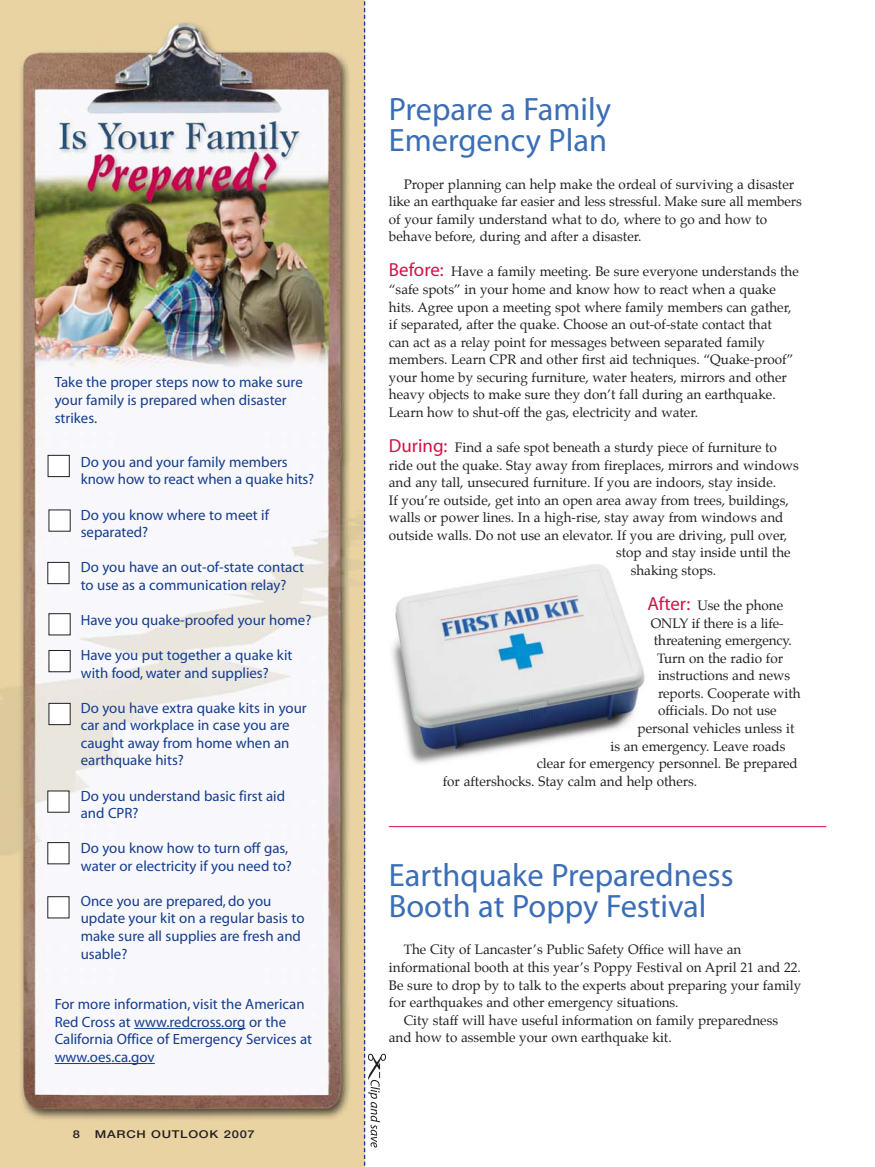
<style>
.page{position:relative;width:875px;height:1167px;background:#fff}
.page>*{position:absolute;margin:0;border:0;box-sizing:border-box;transform-origin:0 0}
.t1{font:32.4px/31px "Myriad";color:#3b6eb6}
.t2{font:14.85px/17.5px "Myriad";color:#143d8d}
.t3{font:13.5px/17.5px "Palatino";color:#231f20}
.t4{font:500 10.8px "Helvetica Neue";letter-spacing:.055em;color:#231f20;scale:1.2 1}
.s1{font-family:"Myriad";font-size:18.9px;color:#d31145}
</style>
<div class="page">
<img style="left:392px;top:564px;width:253px;height:200px">
<img style="left:0;top:0;width:364px;height:1166px">
<div style="left:48px;top:455px;width:21px;height:21px;background:#fff"></div>
<div style="left:48px;top:455px;width:22px;height:22px;border:1px solid #231f20"></div>
<div style="left:49px;top:510px;width:21px;height:21px;background:#fff"></div>
<div style="left:48px;top:562px;width:21px;height:21px;background:#fff"></div>
<div style="left:47px;top:562px;width:22px;height:22px;border:1px solid #231f20"></div>
<div style="left:49px;top:613px;width:21px;height:22px;background:#fff"></div>
<div style="left:49px;top:650px;width:21px;height:21px;background:#fff"></div>
<div style="left:49px;top:650px;width:22px;height:22px;border:1px solid #231f20"></div>
<div style="left:49px;top:703px;width:21px;height:21px;background:#fff"></div>
<div style="left:49px;top:703px;width:22px;height:22px;border:1px solid #231f20"></div>
<div style="left:48px;top:791px;width:21px;height:21px;background:#fff"></div>
<div style="left:48px;top:842px;width:21px;height:21px;background:#fff"></div>
<div style="left:48px;top:896px;width:21px;height:21px;background:#fff"></div>
<hr style="left:134px;top:1028px;width:33px;height:1px;background:#143d8d">
<svg style="left:167px;top:1028px;width:78px;height:1px"></svg>
<hr style="left:55px;top:1063px;width:32px;height:1px;background:#143d8d">
<svg style="left:87px;top:1063px;width:68px;height:1px"></svg>
<hr style="left:389px;top:826px;width:437px;height:1px;background:#d31145">
<svg style="left:364px;top:0;width:22px;height:1166px"></svg>
<p class="t2" style="left:55px;top:375px;width:250px">Take the proper steps now to make sure your family is prepared when disaster strikes.</p>
<p class="t2" style="left:81px;top:454px;width:235px">Do you and your family members know how to react when a quake hits?</p>
<p class="t2" style="left:81px;top:507px;width:190px">Do you know where to meet if separated?</p>
<p class="t2" style="left:81px;top:559px;width:225px">Do you have an out-of-state contact to use as a communication relay?</p>
<p class="t2" style="left:81px;top:612px;width:232px">Have you quake-proofed your home?</p>
<p class="t2" style="left:81px;top:647px;width:213px">Have you put together a quake kit with food, water and supplies?</p>
<p class="t2" style="left:81px;top:700px;width:227px">Do you have extra quake kits in your car and workplace in case you are caught away from home when an earthquake hits?</p>
<p class="t2" style="left:81px;top:788px;width:206px">Do you understand basic first aid and CPR?</p>
<p class="t2" style="left:81px;top:840px;width:213px">Do you know how to turn off gas, water or electricity if you need to?</p>
<p class="t2" style="left:81px;top:893px;width:225px">Once you are prepared, do you update your kit on a regular basis to make sure all supplies are fresh and usable?</p>
<p class="t2" style="left:55px;top:996px;width:259px">For more information, visit the American Red Cross at www.redcross.org or the California Office of Emergency Services at www.oes.ca.gov</p>
<p class="t4" style="left:73px;top:1130px;width:8px">8</p>
<p class="t4" style="left:95px;top:1130px;width:135px">MARCH OUTLOOK 2007</p>
<h1 class="t1" style="left:389px;top:96px;width:224px">Prepare a Family<br>Emergency Plan</h1>
<p class="t3" style="left:389px;top:176px;width:414px;text-indent:15px">Proper planning can help make the ordeal of surviving a disaster like an earthquake far easier and less stressful. Make sure all members of your family understand what to do, where to go and how to behave before, during and after a disaster.</p>
<p class="t3" style="left:389px;top:264px;width:411px"><span class="s1">Before:</span> Have a family meeting. Be sure everyone understands the “safe spots” in your home and know how to react when a quake hits. Agree upon a meeting spot where family members can gather, if separated, after the quake. Choose an out-of-state contact that<br>can act as a relay point for messages between separated family members. Learn CPR and other first aid techniques. “Quake-proof” your home by securing furniture, water heaters, mirrors and other heavy objects to make sure they don’t fall during an earthquake.<br>Learn how to shut-off the gas, electricity and water.</p>
<p class="t3" style="left:389px;top:439px;width:390px"><span class="s1">During:</span> Find a safe spot beneath a sturdy piece of furniture to</p>
<p class="t3" style="left:389px;top:457px;width:411px">ride out the quake. Stay away from fireplaces, mirrors and windows</p>
<p class="t3" style="left:389px;top:474px;width:389px">and any tall, unsecured furniture. If you are indoors, stay inside.</p>
<p class="t3" style="left:389px;top:492px;width:401px">If you’re outside, get into an open area away from trees, buildings,</p>
<p class="t3" style="left:389px;top:510px;width:396px">walls or power lines. In a high-rise, stay away from windows and</p>
<p class="t3" style="left:389px;top:527px;width:400px">outside walls. Do not use an elevator. If you are driving, pull over,</p>
<p class="t3" style="left:616px;top:545px;width:176px">stop and stay inside until the</p>
<p class="t3" style="left:631px;top:562px;width:87px">shaking stops.</p>
<p class="t3" style="left:647px;top:597px;width:137px"><span class="s1">After:</span> Use the phone</p>
<p class="t3" style="left:651px;top:615px;width:134px">ONLY if there is a life-</p>
<p class="t3" style="left:654px;top:632px;width:139px">threatening emergency.</p>
<p class="t3" style="left:657px;top:650px;width:127px">Turn on the radio for</p>
<p class="t3" style="left:658px;top:667px;width:134px">instructions and news</p>
<p class="t3" style="left:658px;top:685px;width:144px">reports. Cooperate with</p>
<p class="t3" style="left:658px;top:703px;width:120px">officials. Do not use</p>
<p class="t3" style="left:637px;top:720px;width:158px">personal vehicles unless it</p>
<p class="t3" style="left:610px;top:738px;width:176px">is an emergency. Leave roads</p>
<p class="t3" style="left:537px;top:755px;width:262px">clear for emergency personnel. Be prepared</p>
<p class="t3" style="left:443px;top:773px;width:256px">for aftershocks. Stay calm and help others.</p>
<h1 class="t1" style="left:389px;top:862px;width:346px">Earthquake Preparedness<br>Booth at Poppy Festival</h1>
<p class="t3" style="left:404px;top:942px;width:339px">The City of Lancaster’s Public Safety Office will have an</p>
<p class="t3" style="left:389px;top:959px;width:414px">informational booth at this year’s Poppy Festival on April 21 and 22.</p>
<p class="t3" style="left:389px;top:977px;width:414px">Be sure to drop by to talk to the experts about preparing your family</p>
<p class="t3" style="left:389px;top:994px;width:291px">for earthquakes and other emergency situations.</p>
<p class="t3" style="left:404px;top:1012px;width:376px">City staff will have useful information on family preparedness</p>
<p class="t3" style="left:389px;top:1029px;width:284px">and how to assemble your own earthquake kit.</p>
</div>
